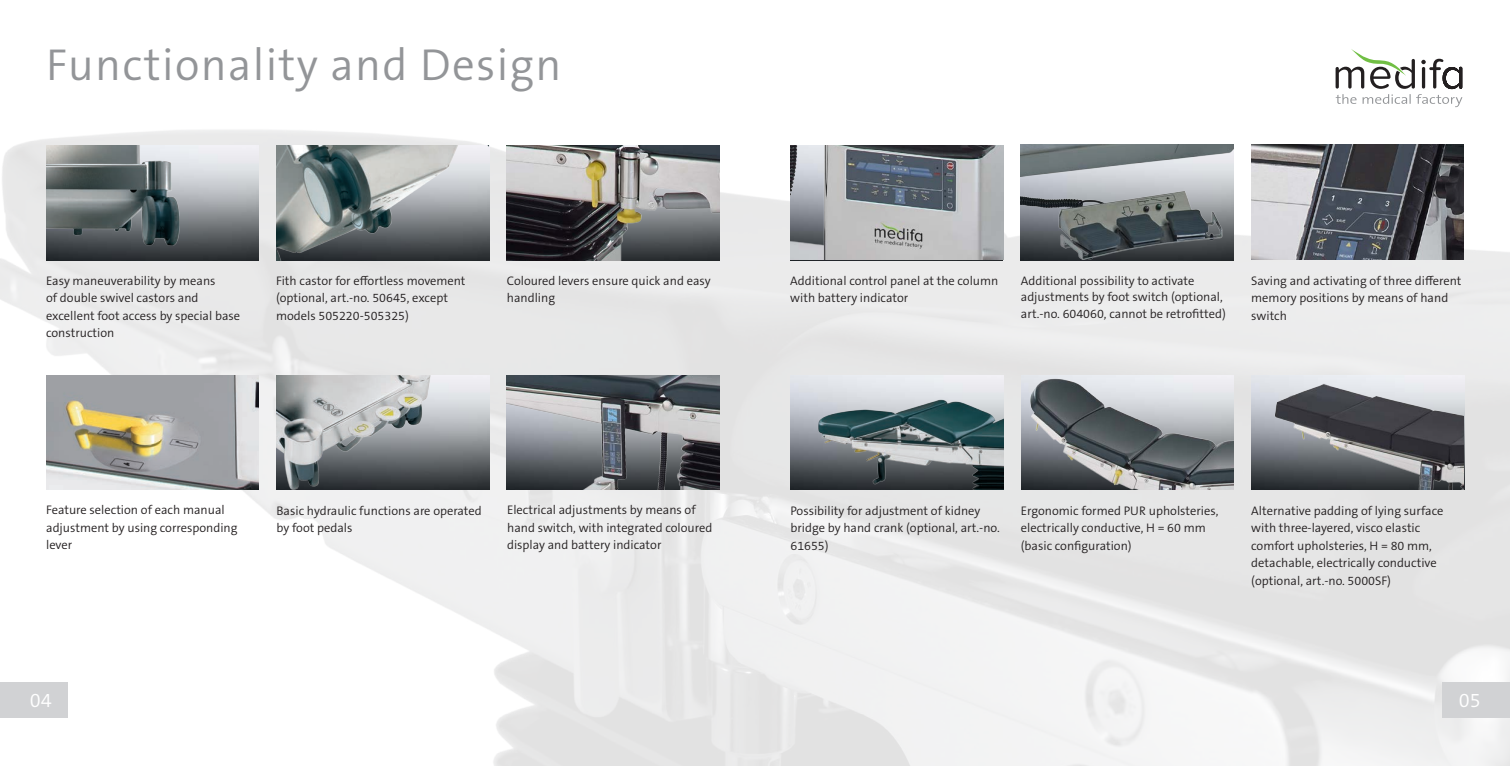
<style>
.page{position:relative;width:1510px;height:766px;background:#fff}
.page>*{position:absolute;margin:0;border:0;box-sizing:border-box;transform-origin:0 0}
.t1{font:300 45px "The Sans B W4";letter-spacing:.03em;color:#939598}
.t2{font:300 20px "The Sans B W4";color:#fff}
.t3{font:300 12.5px/17.5px "The Sans B W4";color:#231f20}
</style>
<div class="page">
<img style="left:0;top:67px;width:1509px;height:698px">
<div style="left:1442px;top:681px;width:67px;height:36px;background:#d1d2d4"></div>
<div style="left:0;top:681px;width:67px;height:36px;background:#d1d2d4"></div>
<img style="left:1251px;top:145px;width:212px;height:115px">
<img style="left:46px;top:145px;width:211px;height:115px">
<img style="left:276px;top:145px;width:213px;height:115px">
<img style="left:507px;top:145px;width:212px;height:115px">
<img style="left:457px;top:375px;width:32px;height:114px">
<img style="left:276px;top:375px;width:181px;height:114px">
<img style="left:507px;top:375px;width:212px;height:114px">
<img style="left:790px;top:145px;width:213px;height:115px">
<img style="left:1020px;top:145px;width:213px;height:115px">
<img style="left:790px;top:375px;width:18px;height:114px">
<img style="left:808px;top:375px;width:195px;height:114px">
<img style="left:1021px;top:375px;width:212px;height:114px">
<img style="left:46px;top:375px;width:213px;height:114px">
<img style="left:1251px;top:375px;width:212px;height:114px">
<svg style="left:1335px;top:49px;width:127px;height:58px"></svg>
<h1 class="t1" style="left:46px;top:36px;width:517px">Functionality and Design</h1>
<p class="t3" style="left:46px;top:271px;width:196px">Easy maneuverability by means<br>of double swivel castors and excellent foot access by special base construction</p>
<p class="t3" style="left:276px;top:271px;width:191px">Fith castor for effortless movement (optional, art.-no. 50645, except models 505220-505325)</p>
<p class="t3" style="left:507px;top:271px;width:205px">Coloured levers ensure quick and easy handling</p>
<p class="t3" style="left:46px;top:501px;width:193px">Feature selection of each manual adjustment by using corresponding lever</p>
<p class="t3" style="left:276px;top:501px;width:207px">Basic hydraulic functions are operated by foot pedals</p>
<p class="t3" style="left:507px;top:501px;width:207px">Electrical adjustments by means of hand switch, with integrated coloured display and battery indicator</p>
<p class="t3" style="left:790px;top:271px;width:210px">Additional control panel at the column with battery indicator</p>
<p class="t3" style="left:1020px;top:272px;width:206px;line-height:16.2px">Additional possibility to activate adjustments by foot switch (optional, art.-no. 604060, cannot be retrofitted)</p>
<p class="t3" style="left:1251px;top:271px;width:212px">Saving and activating of three different memory positions by means of hand switch</p>
<p class="t3" style="left:1020px;top:501px;width:199px">Ergonomic formed PUR upholsteries, electrically conductive, H = 60 mm (basic configuration)</p>
<p class="t3" style="left:790px;top:501px;width:211px">Possibility for adjustment of kidney bridge by hand crank (optional, art.-no.<br>61655)</p>
<p class="t3" style="left:1251px;top:501px;width:194px">Alternative padding of lying surface with three-layered, visco elastic comfort upholsteries, H = 80 mm, detachable, electrically conductive (optional, art.-no. 5000SF)</p>
<h2 class="t2" style="left:30px;top:687px;width:23px">04</h2>
<h2 class="t2" style="left:1458px;top:687px;width:24px">05</h2>
</div>
